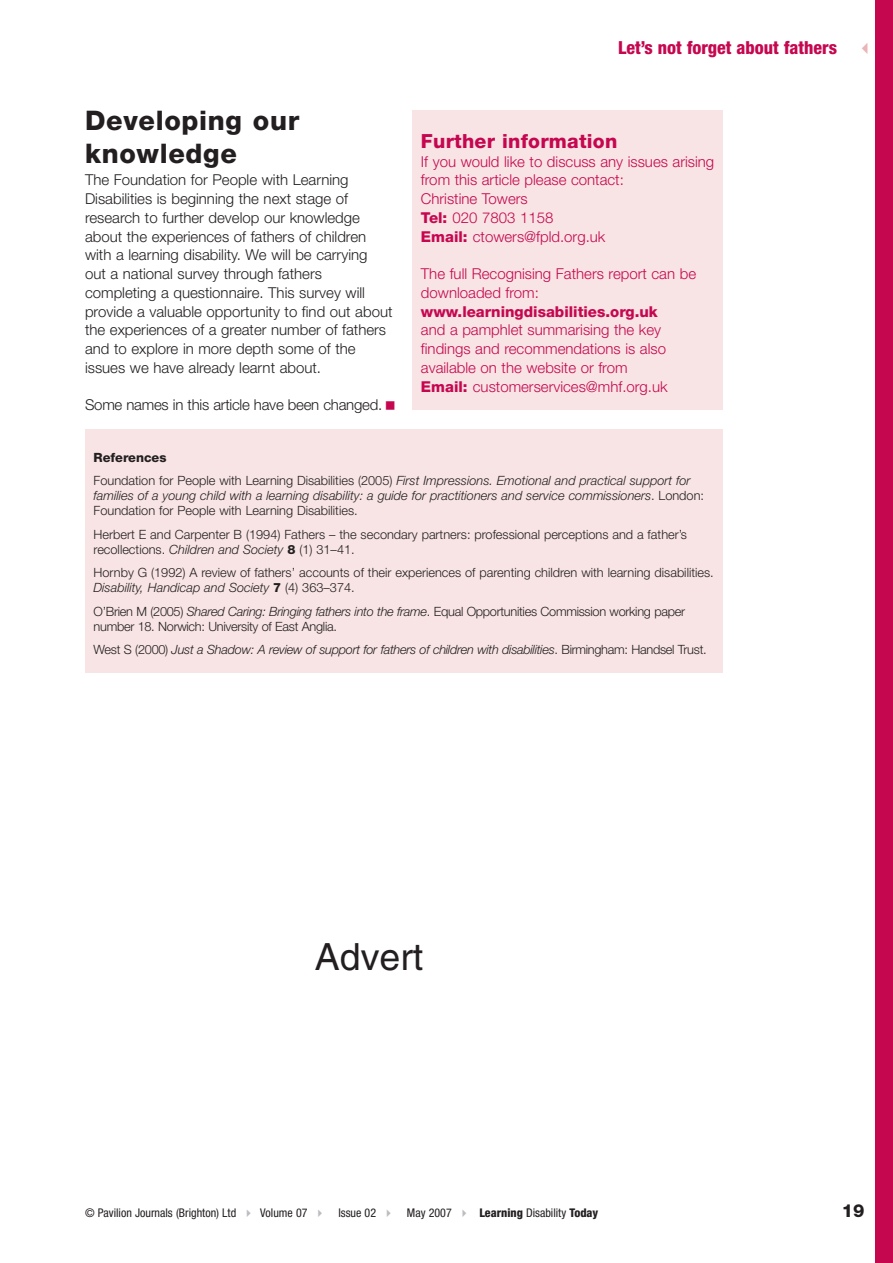
<style>
.page{position:relative;width:893px;height:1263px;background:#fff}
.page>*{position:absolute;margin:0;border:0;box-sizing:border-box;transform-origin:0 0}
.t1{font:37.5px "Helvetica";color:#231f20}
.t2{font:800 27px/33px "Helvetica Neue";letter-spacing:.025em;color:#231f20}
.t3{font:800 19.5px "Helvetica Neue";letter-spacing:.01em;color:#c50750}
.t4{font:800 condensed 18px "Helvetica Neue";color:#c50750}
.t5{font:800 18px "Helvetica Neue";color:#231f20}
.t6{font:300 15px/18.8px "Helvetica Neue";color:#231f20}
.t7{font:300 15px/18.8px "Helvetica Neue";color:#c50750}
.t8{font:800 15px "Helvetica Neue";color:#c50750}
.t9{font:300 12.75px/15px "Helvetica Neue";color:#231f20}
.t10{font:italic 300 12.75px/15px "Helvetica Neue";color:#231f20}
.t11{font:300 12.75px/15px "Helvetica Neue";letter-spacing:-.02em;color:#231f20}
.t12{font:italic 300 12.75px "Helvetica Neue";letter-spacing:-.02em;color:#231f20}
.t13{font:condensed 12px "Helvetica Neue";color:#231f20}
.s1{color:#ebb5b7}
.s2{font-weight:800}
.s3{font-style:italic}
.s4{font-style:normal}
.s5{color:#bcbdc0}
</style>
<div class="page">
<div style="left:876px;top:0;width:17px;height:1263px;background:#c50750"></div>
<div style="left:412px;top:110px;width:311px;height:300px;background:#f8e4e4"></div>
<div style="left:85px;top:429px;width:638px;height:244px;background:#f8e4e4"></div>
<h2 class="t2" style="left:85px;top:106px;width:216px">Developing our knowledge</h2>
<p class="t6" style="left:85px;top:172px;width:309px">The Foundation for People with Learning Disabilities is beginning the next stage of research to further develop our knowledge about the experiences of fathers of children with a learning disability. We will be carrying<br>out a national survey through fathers completing a questionnaire. This survey will provide a valuable opportunity to find out about the experiences of a greater number of fathers and to explore in more depth some of the issues we have already learnt about.</p>
<p class="t6" style="left:85px;top:397px;width:299px">Some names in this article have been changed.</p>
<p class="t4" style="left:618px;top:41px;width:259px">Let’s not forget about fathers <span class="s1">✓</span></p>
<h3 class="t3" style="left:421px;top:134px;width:198px">Further information</h3>
<p class="t7" style="left:421px;top:153px;width:295px">If you would like to discuss any issues arising from this article please contact:<br>Christine Towers<br><span class="s2">Tel:</span> 020 7803 1158<br><span class="s2">Email:</span> ctowers@fpld.org.uk</p>
<p class="t7" style="left:421px;top:266px;width:277px">The full Recognising Fathers report can be downloaded from:</p>
<p class="t8" style="left:421px;top:306px;width:238px">www.learningdisabilities.org.uk</p>
<p class="t7" style="left:421px;top:322px;width:248px">and a pamphlet summarising the key findings and recommendations is also available on the website or from <span class="s2">Email:</span> customerservices@mhf.org.uk</p>
<p class="t9" style="left:94px;top:446px;width:598px;line-height:23.5px"><span class="s2">References<br></span>Foundation for People with Learning Disabilities (2005) <span class="s3">First Impressions. Emotional and practical support for</span></p>
<p class="t10" style="left:94px;top:489px;width:612px">families of a young child with a learning disability: a guide for practitioners and service commissioners<span class="s4">. London:<br>Foundation for People with Learning Disabilities.</span></p>
<p class="t9" style="left:94px;top:528px;width:595px">Herbert E and Carpenter B (1994) Fathers – the secondary partners: professional perceptions and a father’s recollections. <span class="s3">Children and Society</span> <span class="s2">8</span> (1) 31–41.</p>
<p class="t9" style="left:94px;top:566px;width:622px">Hornby G (1992) A review of fathers’ accounts of their experiences of parenting children with learning disabilities.<br><span class="s3">Disability, Handicap and Society</span> <span class="s2">7</span> (4) 363–374.</p>
<p class="t11" style="left:94px;top:605px;width:593px">O’Brien M (2005) <span class="s3">Shared Caring: Bringing fathers into the frame</span>. Equal Opportunities Commission working paper number 18. Norwich: University of East Anglia.</p>
<p class="t12" style="left:94px;top:645px;width:615px"><span class="s4">West S (2000)</span> Just a Shadow: A review of support for fathers of children with disabilities<span class="s4">. Birmingham: Handsel Trust.</span></p>
<h1 class="t1" style="left:315px;top:943px;width:110px">Advert</h1>
<p class="t13" style="left:85px;top:1208px;width:515px">© Pavilion Journals (Brighton) Ltd <span class="s5">✔</span> Volume 07 <span class="s5">✔</span> Issue 02 <span class="s5">✔</span> May 2007 <span class="s5">✔</span> <span class="s2">Learning</span> Disability <span class="s2">Today</span></p>
<p class="t5" style="left:842px;top:1204px;width:24px">19</p>
</div>
